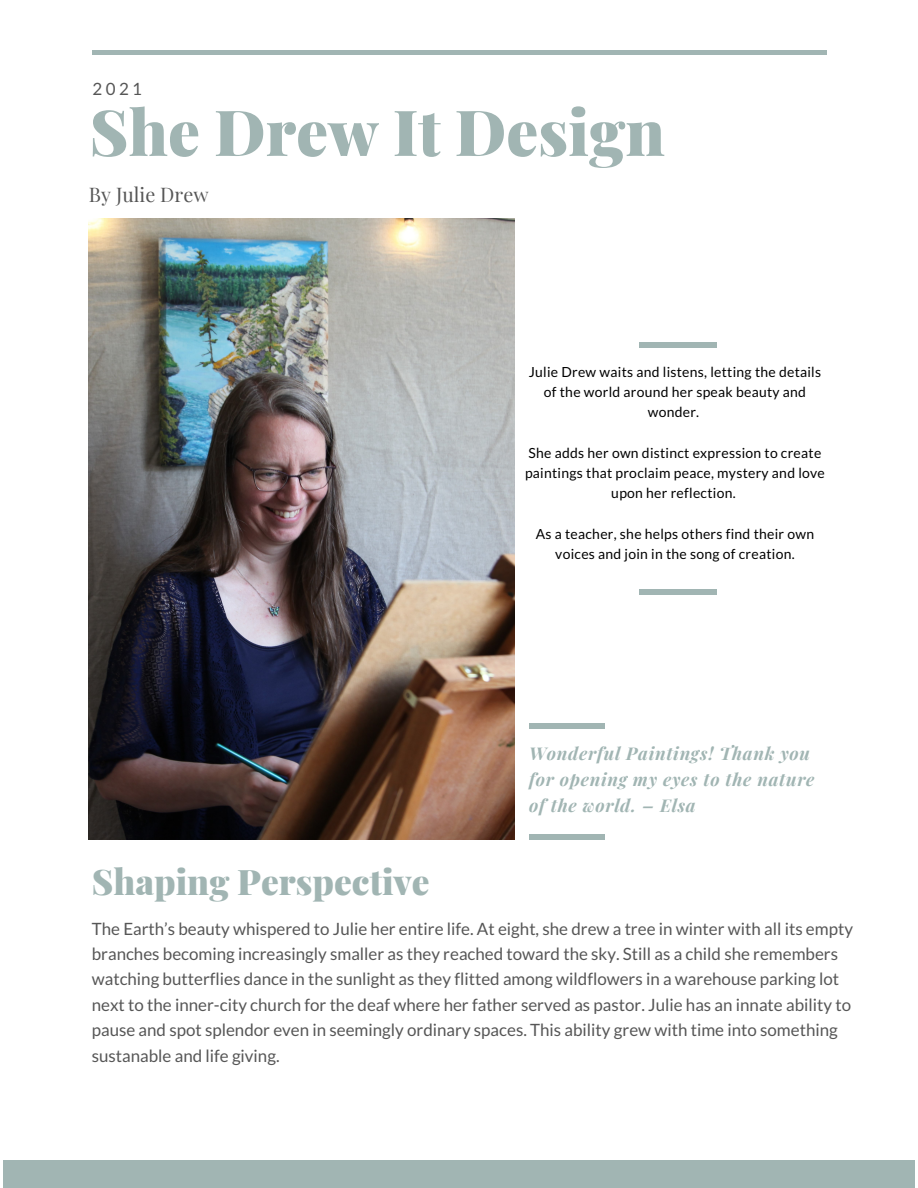
<style>
.page{position:relative;width:918px;height:1188px;background:#fff}
.page>*{position:absolute;margin:0;border:0;box-sizing:border-box;transform-origin:0 0}
.t1{font:900 63.45px "Playfair Display";color:#a1b5b3}
.t2{font:900 35.25px "Playfair Display";color:#a1b5b3}
.t3{font:19.8px "Playfair Display";color:#565656}
.t4{font:italic 700 17.55px/26.4px "Playfair Display";letter-spacing:.04em;color:#a1b5b3}
.t5{font:16.95px/25.3px "Lato";color:#565656}
.t6{font:13.95px/20.2px "Lato";letter-spacing:.02em;color:#000;text-align:center}
</style>
<div class="page">
<div style="left:3px;top:1161px;width:912px;height:27px;background:#a1b5b3"></div>
<hr style="left:92px;top:50px;width:734px;height:4px;background:#a1b5b3">
<img style="left:89px;top:218px;width:425px;height:621px">
<div style="left:639px;top:589px;width:77px;height:5px;background:#a1b5b3"></div>
<div style="left:639px;top:342px;width:77px;height:5px;background:#a1b5b3"></div>
<div style="left:529px;top:835px;width:76px;height:5px;background:#a1b5b3"></div>
<div style="left:529px;top:723px;width:76px;height:6px;background:#a1b5b3"></div>
<p class="t5" style="left:93px;top:76px;width:51px">2021</p>
<p class="t1" style="left:90px;top:87px;width:577px">She Drew It Design</p>
<p class="t3" style="left:89px;top:181px;width:121px">By Julie Drew</p>
<p class="t6" style="left:529px;top:361px;width:294px">Julie Drew waits and listens, letting the details of the world around her speak beauty and wonder.</p>
<p class="t6" style="left:525px;top:442px;width:301px">She adds her own distinct expression to create paintings that proclaim peace, mystery and love upon her reflection.</p>
<p class="t6" style="left:536px;top:523px;width:280px">As a teacher, she helps others find their own voices and join in the song of creation.</p>
<p class="t2" style="left:92px;top:857px;width:339px">Shaping Perspective</p>
<p class="t4" style="left:529px;top:739px;width:287px">Wonderful Paintings! Thank you for opening my eyes to the nature of the world. – Elsa</p>
<p class="t5" style="left:92px;top:915px;width:763px">The Earth’s beauty whispered to Julie her entire life. At eight, she drew a tree in winter with all its empty branches becoming increasingly smaller as they reached toward the sky. Still as a child she remembers watching butterflies dance in the sunlight as they flitted among wildflowers in a warehouse parking lot next to the inner-city church for the deaf where her father served as pastor. Julie has an innate ability to pause and spot splendor even in seemingly ordinary spaces. This ability grew with time into something sustanable and life giving.</p>
</div>
